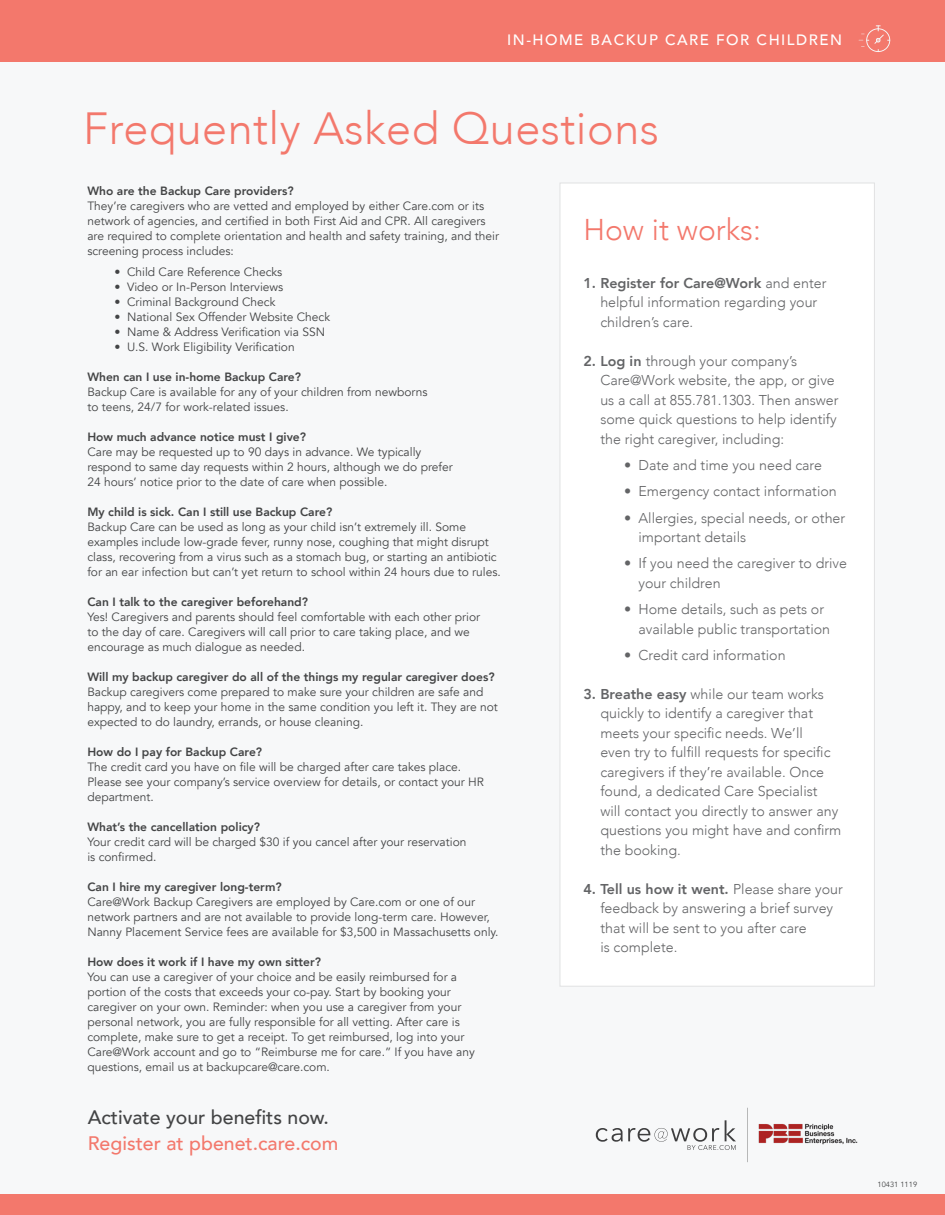
<style>
.page{position:relative;width:945px;height:1215px;background:#f7f8f9}
.page>*{position:absolute;margin:0;border:0;box-sizing:border-box;transform-origin:0 0}
.t1{font:300 45px "Avenir";letter-spacing:.01em;color:#f3786c}
.t2{font:300 30px "Avenir";color:#f3786c}
.t3{font:500 19.5px "Avenir";color:#f3786c}
.t4{font:500 19.5px "Avenir";color:#434445}
.t5{font:500 15px "Avenir";letter-spacing:.1em;color:#fff}
.t6{font:300 14.25px/19.5px "Avenir";color:#636466}
.t7{font:12px/15px "Avenir";color:#434445}
.t8{font:800 12px "Avenir";color:#434445}
.t9{font:7.5px "Avenir";color:#434445}
.s1{font-weight:800}
</style>
<div class="page">
<div style="left:0;top:0;width:945px;height:62px;background:#f3786c"></div>
<svg style="left:859px;top:25px;width:31px;height:27px"></svg>
<div style="left:560px;top:183px;width:315px;height:804px;background:#fff;border:1px solid #e1e2e3"></div>
<div style="left:0;top:1195px;width:945px;height:20px;background:#f3786c"></div>
<hr style="left:747px;top:1108px;width:1px;height:54px;background:#babbba">
<svg style="left:596px;top:1120px;width:140px;height:30px"></svg>
<img style="left:758px;top:1123px;width:100px;height:22px">
<p class="t5" style="left:507px;top:27px;width:336px">IN-HOME BACKUP CARE FOR CHILDREN</p>
<p class="t1" style="left:83px;top:101px;width:577px">Frequently Asked Questions</p>
<p class="t8" style="left:87px;top:181px;width:208px">Who are the Backup Care providers?</p>
<p class="t7" style="left:87px;top:198px;width:413px">They’re caregivers who are vetted and employed by either Care.com or its network of agencies, and certified in both First Aid and CPR. All caregivers are required to complete orientation and health and safety training, and their screening process includes:</p>
<p class="t7" style="left:114px;top:265px;width:170px">• Child Care Reference Checks</p>
<p class="t7" style="left:114px;top:280px;width:171px">• Video or In-Person Interviews</p>
<p class="t7" style="left:114px;top:295px;width:163px">• Criminal Background Check</p>
<p class="t7" style="left:114px;top:310px;width:217px">• National Sex Offender Website Check</p>
<p class="t7" style="left:114px;top:325px;width:212px">• Name &amp; Address Verification via SSN</p>
<p class="t7" style="left:114px;top:340px;width:182px">• U.S. Work Eligibility Verification</p>
<p class="t8" style="left:87px;top:368px;width:215px">When can I use in-home Backup Care?</p>
<p class="t7" style="left:87px;top:385px;width:342px">Backup Care is available for any of your children from newborns to teens, 24/7 for work-related issues.</p>
<p class="t8" style="left:87px;top:428px;width:220px">How much advance notice must I give?</p>
<p class="t7" style="left:87px;top:445px;width:336px">Care may be requested up to 90 days in advance. We typically</p>
<p class="t7" style="left:87px;top:460px;width:367px">respond to same day requests within 2 hours, although we do prefer</p>
<p class="t7" style="left:87px;top:475px;width:301px">24 hours’ notice prior to the date of care when possible.</p>
<p class="t8" style="left:87px;top:503px;width:246px">My child is sick. Can I still use Backup Care?</p>
<p class="t7" style="left:87px;top:520px;width:415px">Backup Care can be used as long as your child isn’t extremely ill. Some examples include low-grade fever, runny nose, coughing that might disrupt class, recovering from a virus such as a stomach bug, or starting an antibiotic for an ear infection but can’t yet return to school within 24 hours due to rules.</p>
<p class="t8" style="left:87px;top:593px;width:222px">Can I talk to the caregiver beforehand?</p>
<p class="t7" style="left:87px;top:610px;width:394px">Yes! Caregivers and parents should feel comfortable with each other prior to the day of care. Caregivers will call prior to care taking place, and we encourage as much dialogue as needed.</p>
<p class="t8" style="left:87px;top:668px;width:409px">Will my backup caregiver do all of the things my regular caregiver does?</p>
<p class="t7" style="left:87px;top:685px;width:412px">Backup caregivers come prepared to make sure your children are safe and happy, and to keep your home in the same condition you left it. They are not expected to do laundry, errands, or house cleaning.</p>
<p class="t8" style="left:87px;top:743px;width:176px">How do I pay for Backup Care?</p>
<p class="t7" style="left:87px;top:760px;width:398px">The credit card you have on file will be charged after care takes place.<br>Please see your company’s service overview for details, or contact your HR department.</p>
<p class="t8" style="left:87px;top:818px;width:174px">What’s the cancellation policy?</p>
<p class="t7" style="left:87px;top:835px;width:381px">Your credit card will be charged $30 if you cancel after your reservation is confirmed.</p>
<p class="t8" style="left:87px;top:878px;width:196px">Can I hire my caregiver long-term?</p>
<p class="t7" style="left:87px;top:895px;width:413px">Care@Work Backup Caregivers are employed by Care.com or one of our network partners and are not available to provide long-term care. However,<br>Nanny Placement Service fees are available for $3,500 in Massachusetts only.</p>
<p class="t8" style="left:87px;top:953px;width:235px">How does it work if I have my own sitter?</p>
<p class="t7" style="left:87px;top:970px;width:379px">You can use a caregiver of your choice and be easily reimbursed for a portion of the costs that exceeds your co-pay. Start by booking your caregiver on your own. Reminder: when you use a caregiver from your personal network, you are fully responsible for all vetting. After care is complete, make sure to get a receipt. To get reimbursed, log into your</p>
<p class="t7" style="left:87px;top:1045px;width:389px">Care@Work account and go to “Reimburse me for care.” If you have any questions, email us at backupcare@care.com.</p>
<p class="t4" style="left:88px;top:1101px;width:243px">Activate your benefits now.</p>
<p class="t3" style="left:88px;top:1126px;width:252px">Register at pbenet.care.com</p>
<p class="t2" style="left:584px;top:212px;width:179px">How it works:</p>
<p class="t6" style="left:600px;top:273px;width:228px;text-indent:-17px"><span class="s1">1. Register for Care@Work</span> and enter helpful information regarding your children’s care.</p>
<p class="t6" style="left:600px;top:351px;width:240px;text-indent:-17px"><span class="s1">2. Log in</span> through your company’s Care@Work website, the app, or give us a call at 855.781.1303. Then answer some quick questions to help identify the right caregiver, including:</p>
<p class="t6" style="left:624px;top:456px;width:200px">• Date and time you need care</p>
<p class="t6" style="left:624px;top:482px;width:214px">• Emergency contact information</p>
<p class="t6" style="left:639px;top:508px;width:208px;text-indent:-15px">• Allergies, special needs, or other important details</p>
<p class="t6" style="left:639px;top:554px;width:210px;text-indent:-15px">• If you need the caregiver to drive your children</p>
<p class="t6" style="left:639px;top:600px;width:193px;text-indent:-15px">• Home details, such as pets or available public transportation</p>
<p class="t6" style="left:624px;top:645px;width:163px">• Credit card information</p>
<p class="t6" style="left:600px;top:684px;width:243px;text-indent:-17px"><span class="s1">3. Breathe easy</span> while our team works quickly to identify a caregiver that meets your specific needs. We’ll<br>even try to fulfill requests for specific caregivers if they’re available. Once found, a dedicated Care Specialist will contact you directly to answer any questions you might have and confirm the booking.</p>
<p class="t6" style="left:600px;top:879px;width:244px;text-indent:-17px"><span class="s1">4. Tell us how it went.</span> Please share your feedback by answering a brief survey that will be sent to you after care<br>is complete.</p>
<p class="t9" style="left:878px;top:1180px;width:41px">10431 1119</p>
</div>
